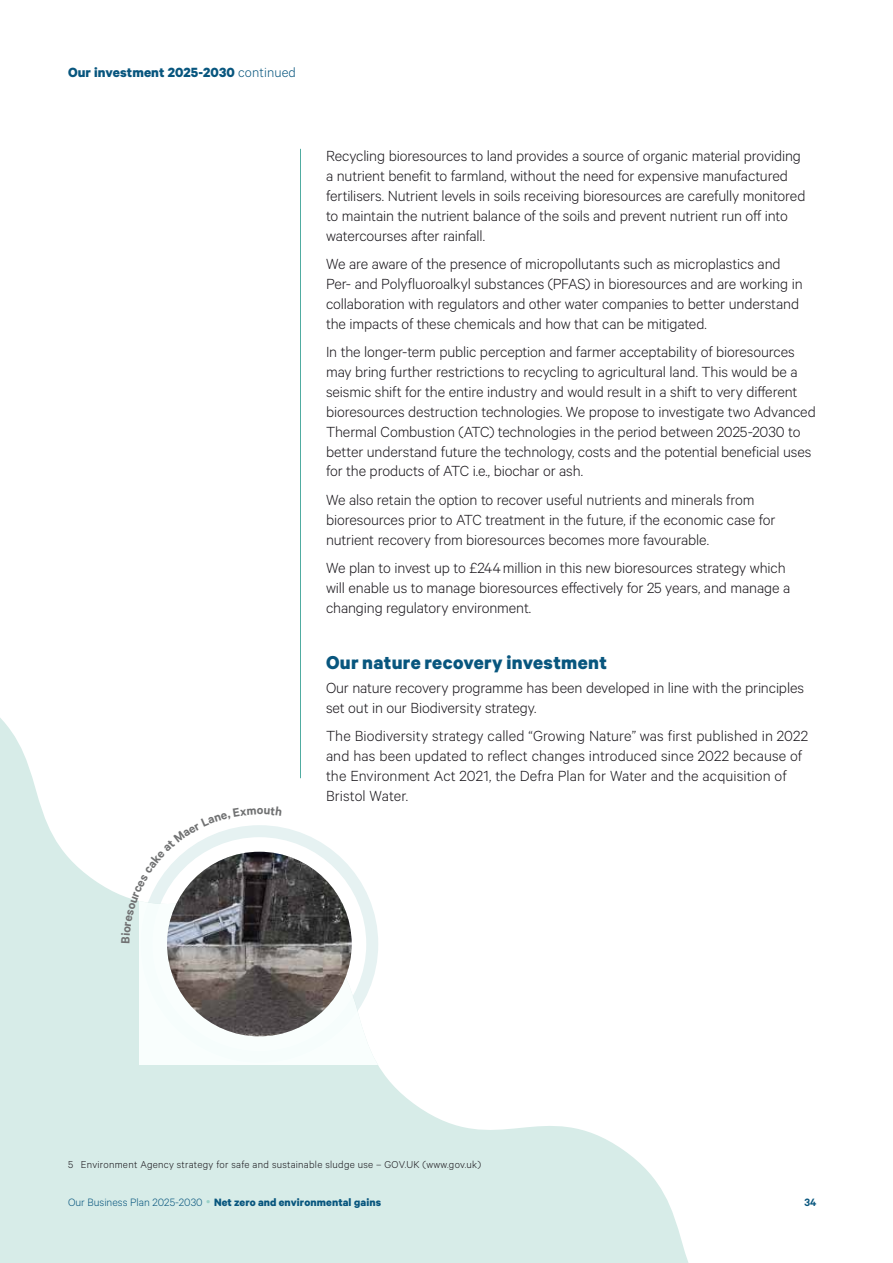
<style>
.page{position:relative;width:893px;height:1263px;background:#fff}
.page>*{position:absolute;margin:0;border:0;box-sizing:border-box;transform-origin:0 0}
.t1{font:700 21px "Calibre";letter-spacing:.015em;color:#08567e}
.t2{font:300 16.5px/20px "Calibre";letter-spacing:-.005em;color:#1a171c}
.t3{font:700 15px "Calibre";letter-spacing:.005em;color:#08567e}
.t4{font:700 12px "Calibre";letter-spacing:.01em;color:#08567e}
.t5{font:600 12px "Calibre";color:#08567e}
.t6{font:300 11.25px "Calibre";letter-spacing:.02em;color:#1a171c}
.s1{font-weight:300}
.s2{font-weight:900;font-size:9px;color:#99d1c8}
</style>
<div class="page">
<svg style="left:0;top:718px;width:689px;height:545px"></svg>
<hr style="left:300px;top:149px;width:1px;height:629px;background:#50aca1">
<div style="left:141px;top:825px;width:237px;height:238px;border:12px solid #e6f2f2;border-radius:50%"></div>
<img style="left:167px;top:852px;width:185px;height:184px;border-radius:92px">
<svg style="left:121px;top:807px;width:161px;height:136px"></svg>
<p class="t3" style="left:68px;top:63px;width:229px">Our investment 2025-2030 <span class="s1">continued</span></p>
<p class="t2" style="left:326px;top:145px;width:481px">Recycling bioresources to land provides a source of organic material providing a nutrient benefit to farmland, without the need for expensive manufactured fertilisers. Nutrient levels in soils receiving bioresources are carefully monitored to maintain the nutrient balance of the soils and prevent nutrient run off into watercourses after rainfall.</p>
<p class="t2" style="left:326px;top:253px;width:478px">We are aware of the presence of micropollutants such as microplastics and Per- and Polyfluoroalkyl substances (PFAS) in bioresources and are working in collaboration with regulators and other water companies to better understand the impacts of these chemicals and how that can be mitigated.</p>
<p class="t2" style="left:326px;top:341px;width:491px">In the longer-term public perception and farmer acceptability of bioresources may bring further restrictions to recycling to agricultural land. This would be a seismic shift for the entire industry and would result in a shift to very different bioresources destruction technologies. We propose to investigate two Advanced Thermal Combustion (ATC) technologies in the period between 2025-2030 to better understand future the technology, costs and the potential beneficial uses for the products of ATC i.e., biochar or ash.</p>
<p class="t2" style="left:326px;top:489px;width:451px">We also retain the option to recover useful nutrients and minerals from bioresources prior to ATC treatment in the future, if the economic case for nutrient recovery from bioresources becomes more favourable.</p>
<p class="t2" style="left:326px;top:557px;width:466px">We plan to invest up to £244million in this new bioresources strategy which will enable us to manage bioresources effectively for 25 years, and manage a changing regulatory environment.</p>
<p class="t1" style="left:326px;top:649px;width:282px">Our nature recovery investment</p>
<p class="t2" style="left:326px;top:677px;width:480px">Our nature recovery programme has been developed in line with the principles set out in our Biodiversity strategy.</p>
<p class="t2" style="left:326px;top:725px;width:484px">The Biodiversity strategy called “Growing Nature” was first published in 2022 and has been updated to reflect changes introduced since 2022 because of the Environment Act 2021, the Defra Plan for Water and the acquisition of Bristol Water.</p>
<p class="t6" style="left:68px;top:1158px;width:415px">5 Environment Agency strategy for safe and sustainable sludge use – GOV.UK (www.gov.uk)</p>
<p class="t4" style="left:68px;top:1194px;width:315px"><span class="s1">Our Business Plan 2025-2030</span> <span class="s2">•</span> Net zero and environmental gains</p>
<p class="t5" style="left:804px;top:1195px;width:13px">34</p>
</div>
